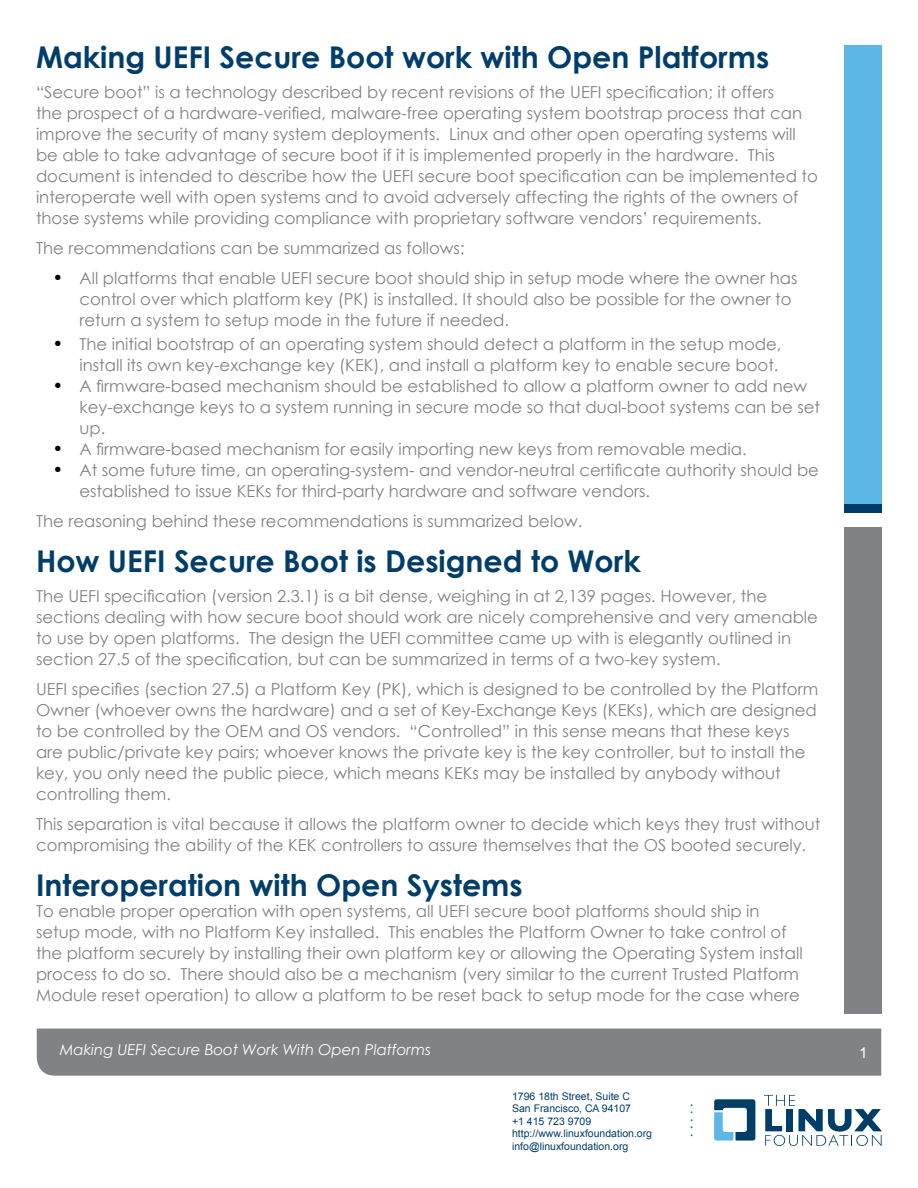
<style>
.page{position:relative;width:918px;height:1188px;background:#fff}
.page>*{position:absolute;margin:0;border:0;box-sizing:border-box;transform-origin:0 0}
.t1{font:700 30px "Century Gothic";color:#003e69}
.t2{font:16.5px/21px "Century Gothic";color:#818285}
.t3{font:italic 15px "Century Gothic";color:#fff}
.t4{font:15px "Century Gothic";color:#277f3e}
.t5{font:15px "Arial";color:#fff}
.t6{font:10.5px/12.6px "Arial";color:#003e69}
.s1{font-size:18px;color:#000}
</style>
<div class="page">
<div style="left:37px;top:1029px;width:844px;height:47px;background:#818285"></div>
<svg style="left:714px;top:1099px;width:41px;height:42px"></svg>
<svg style="left:764px;top:1095px;width:118px;height:51px"></svg>
<div style="left:844px;top:45px;width:37px;height:459px;background:#5cb7e7"></div>
<div style="left:844px;top:504px;width:37px;height:9px;background:#003e69"></div>
<div style="left:844px;top:527px;width:37px;height:486px;background:#818285"></div>
<h1 class="t1" style="left:36px;top:34px;width:735px">Making UEFI Secure Boot work with Open Platforms</h1>
<p class="t2" style="left:36px;top:81px;width:783px">“Secure boot” is a technology described by recent revisions of the UEFI specification; it offers<br>the prospect of a hardware-verified, malware-free operating system bootstrap process that can improve the security of many system deployments. Linux and other open operating systems will be able to take advantage of secure boot if it is implemented properly in the hardware. This document is intended to describe how the UEFI secure boot specification can be implemented to interoperate well with open systems and to avoid adversely affecting the rights of the owners of those systems while providing compliance with proprietary software vendors’ requirements.</p>
<p class="t2" style="left:36px;top:237px;width:430px">The recommendations can be summarized as follows:</p>
<p class="t2" style="left:80px;top:267px;width:720px;text-indent:-27px"><span class="s1">•</span> All platforms that enable UEFI secure boot should ship in setup mode where the owner has control over which platform key (PK) is installed. It should also be possible for the owner to return a system to setup mode in the future if needed.</p>
<p class="t2" style="left:52px;top:333px;width:731px;text-align:right"><span class="s1">•</span> The initial bootstrap of an operating system should detect a platform in the setup mode, install its own key-exchange key (KEK), and install a platform key to enable secure boot.</p>
<p class="t2" style="left:80px;top:375px;width:742px;text-indent:-27px"><span class="s1">•</span> A firmware-based mechanism should be established to allow a platform owner to add new key-exchange keys to a system running in secure mode so that dual-boot systems can be set up.</p>
<p class="t2" style="left:52px;top:438px;width:696px"><span class="s1">•</span> A firmware-based mechanism for easily importing new keys from removable media.</p>
<p class="t2" style="left:80px;top:459px;width:741px;text-indent:-27px"><span class="s1">•</span> At some future time, an operating-system- and vendor-neutral certificate authority should be established to issue KEKs for third-party hardware and software vendors.</p>
<p class="t2" style="left:36px;top:510px;width:548px">The reasoning behind these recommendations is summarized below.</p>
<h1 class="t1" style="left:36px;top:538px;width:606px">How UEFI Secure Boot is Designed to Work</h1>
<p class="t2" style="left:36px;top:585px;width:783px">The UEFI specification (version 2.3.1) is a bit dense, weighing in at 2,139 pages. However, the sections dealing with how secure boot should work are nicely comprehensive and very amenable to use by open platforms. The design the UEFI committee came up with is elegantly outlined in section 27.5 of the specification, but can be summarized in terms of a two-key system.</p>
<p class="t2" style="left:36px;top:678px;width:784px">UEFI specifies (section 27.5) a Platform Key (PK), which is designed to be controlled by the Platform Owner (whoever owns the hardware) and a set of Key-Exchange Keys (KEKs), which are designed to be controlled by the OEM and OS vendors. “Controlled” in this sense means that these keys are public/private key pairs; whoever knows the private key is the key controller, but to install the key, you only need the public piece, which means KEKs may be installed by anybody without controlling them.</p>
<p class="t2" style="left:36px;top:813px;width:786px">This separation is vital because it allows the platform owner to decide which keys they trust without compromising the ability of the KEK controllers to assure themselves that the OS booted securely.</p>
<h1 class="t1" style="left:36px;top:862px;width:488px">Interoperation with Open Systems</h1>
<p class="t2" style="left:36px;top:900px;width:768px">To enable proper operation with open systems, all UEFI secure boot platforms should ship in setup mode, with no Platform Key installed. This enables the Platform Owner to take control of the platform securely by installing their own platform key or allowing the Operating System install process to do so. There should also be a mechanism (very similar to the current Trusted Platform Module reset operation) to allow a platform to be reset back to setup mode for the case where</p>
<p class="t3" style="left:60px;top:1039px;width:373px">Making UEFI Secure Boot Work With Open Platforms</p>
<p class="t5" style="left:859px;top:1043px;width:10px">1</p>
<p class="t6" style="left:512px;top:1090px;width:142px">1796 18th Street, Suite C<br>San Francisco, CA 94107<br>+1 415 723 9709 http://www.linuxfoundation.org info@linuxfoundation.org</p>
<p class="t4" style="left:689px;top:1090px;width:6px">.</p>
<p class="t4" style="left:689px;top:1097px;width:6px">.</p>
<p class="t4" style="left:689px;top:1105px;width:6px">.</p>
<p class="t4" style="left:689px;top:1112px;width:6px">.</p>
<p class="t4" style="left:689px;top:1120px;width:6px">.</p>
</div>
